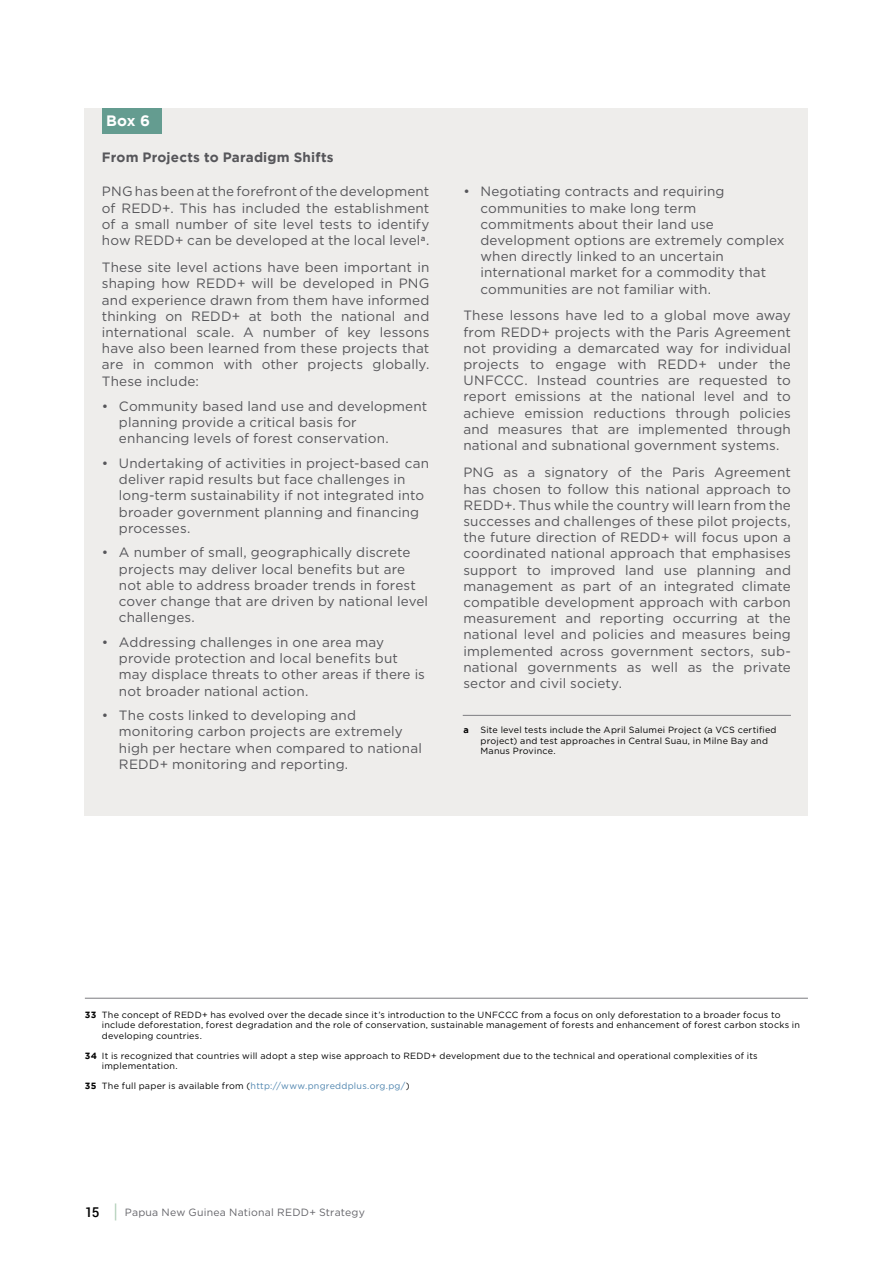
<style>
.page{position:relative;width:893px;height:1263px;background:#fff}
.page>*{position:absolute;margin:0;border:0;box-sizing:border-box;transform-origin:0 0}
.t1{font:700 15px "Gotham";color:#fff}
.t2{font:13.5px/16.2px "Gotham";letter-spacing:.01em;color:#56565a}
.t3{font:700 13.5px "Gotham";letter-spacing:.015em;color:#56565a}
.t4{font:500 13.5px "Roboto";color:#000}
.t5{font:10.5px "Gotham";letter-spacing:.02em;color:#65656a}
.t6{font:9px/10.8px "Gotham";letter-spacing:.025em;color:#000}
.t7{font:9px "Gotham";letter-spacing:.025em;color:#4f85af}
.t8{font:700 9px "Gotham";color:#000}
.s1{font-weight:700}
.s2{font-weight:700;color:#000}
.s3{color:#000}
</style>
<div class="page">
<svg style="left:115px;top:1203px;width:1px;height:17px"></svg>
<hr style="left:85px;top:998px;width:723px;height:1px;background:#8a8a8d">
<div style="left:85px;top:108px;width:723px;height:708px;background:#eeedeb"></div>
<div style="left:102px;top:108px;width:59px;height:26px;background:#649c90"></div>
<hr style="left:463px;top:715px;width:328px;height:1px;background:#8a8a8d">
<p class="t1" style="left:106px;top:112px;width:45px">Box 6</p>
<p class="t3" style="left:102px;top:149px;width:233px">From Projects to Paradigm Shifts</p>
<p class="t2" style="left:102px;top:183px;width:329px;text-align:justify">PNG has been at the forefront of the development of REDD+. This has included the establishment of a small number of site level tests to identify how REDD+ can be developed at the local level<sup>a</sup>.</p>
<p class="t2" style="left:102px;top:259px;width:329px;text-align:justify">These site level actions have been important in shaping how REDD+ will be developed in PNG and experience drawn from them have informed thinking on REDD+ at both the national and international scale. A number of key lessons have also been learned from these projects that are in common with other projects globally.<br>These include:</p>
<p class="t2" style="left:119px;top:398px;width:310px;text-indent:-17px">• Community based land use and development planning provide a critical basis for enhancing levels of forest conservation.</p>
<p class="t2" style="left:119px;top:455px;width:312px;text-indent:-17px">• Undertaking of activities in project-based can deliver rapid results but face challenges in long-term sustainability if not integrated into broader government planning and financing processes.</p>
<p class="t2" style="left:119px;top:544px;width:311px;text-indent:-17px">• A number of small, geographically discrete projects may deliver local benefits but are not able to address broader trends in forest cover change that are driven by national level challenges.</p>
<p class="t2" style="left:119px;top:634px;width:308px;text-indent:-17px">• Addressing challenges in one area may provide protection and local benefits but may displace threats to other areas if there is not broader national action.</p>
<p class="t2" style="left:119px;top:707px;width:304px;text-indent:-17px">• The costs linked to developing and monitoring carbon projects are extremely high per hectare when compared to national REDD+ monitoring and reporting.</p>
<p class="t2" style="left:480px;top:183px;width:306px;text-indent:-17px">• Negotiating contracts and requiring communities to make long term commitments about their land use development options are extremely complex when directly linked to an uncertain international market for a commodity that communities are not familiar with.</p>
<p class="t2" style="left:463px;top:307px;width:329px;text-align:justify">These lessons have led to a global move away from REDD+ projects with the Paris Agreement not providing a demarcated way for individual projects to engage with REDD+ under the UNFCCC. Instead countries are requested to report emissions at the national level and to achieve emission reductions through policies and measures that are implemented through national and subnational government systems.</p>
<p class="t2" style="left:463px;top:464px;width:329px;text-align:justify">PNG as a signatory of the Paris Agreement has chosen to follow this national approach to REDD+. Thus while the country will learn from the successes and challenges of these pilot projects, the future direction of REDD+ will focus upon a coordinated national approach that emphasises support to improved land use planning and management as part of an integrated climate compatible development approach with carbon measurement and reporting occurring at the national level and policies and measures being implemented across government sectors, sub&shy;national governments as well as the private sector and civil society.</p>
<p class="t8" style="left:463px;top:724px;width:7px">a</p>
<p class="t6" style="left:480px;top:724px;width:298px">Site level tests include the April Salumei Project (a VCS certified project) and test approaches in Central Suau, in Milne Bay and<br>Manus Province.</p>
<p class="t6" style="left:102px;top:1009px;width:700px;text-indent:-17px"><span class="s1">33</span> The concept of REDD+ has evolved over the decade since it’s introduction to the UNFCCC from a focus on only deforestation to a broader focus to include deforestation, forest degradation and the role of conservation, sustainable management of forests and enhancement of forest carbon stocks in developing countries.</p>
<p class="t6" style="left:102px;top:1050px;width:657px;text-indent:-17px"><span class="s1">34</span> It is recognized that countries will adopt a step wise approach to REDD+ development due to the technical and operational complexities of its implementation.</p>
<p class="t7" style="left:85px;top:1080px;width:326px"><span class="s2">35</span> <span class="s3">The full paper is available from (</span>http://www.pngreddplus.org.pg/<span class="s3">)</span></p>
<p class="t4" style="left:85px;top:1202px;width:16px">15</p>
<p class="t5" style="left:125px;top:1205px;width:242px">Papua New Guinea National REDD+ Strategy</p>
</div>
